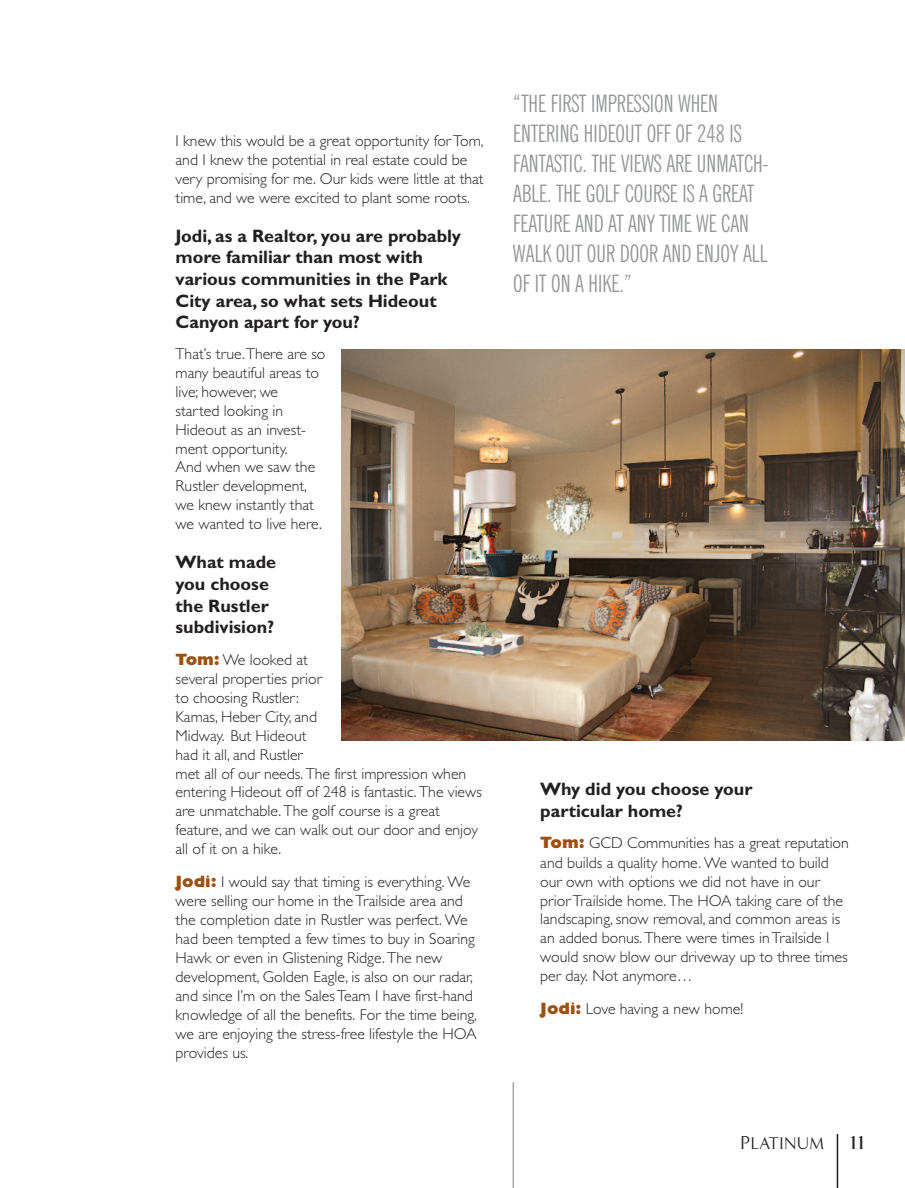
<style>
.page{position:relative;width:905px;height:1188px;background:#fff}
.page>*{position:absolute;margin:0;border:0;box-sizing:border-box;transform-origin:0 0}
.t1{font:extra-condensed 24px/30px "News Gothic BT";letter-spacing:.005em;color:#939598}
.t2{font:21.75px "Aperto";letter-spacing:.045em;color:#231f20}
.t3{font:700 18px/21.6px "Gill Sans";color:#231f20}
.t4{font:300 15.75px/18.9px "Gill Sans";color:#231f20}
.s1{font-weight:800;font-size:16.5px;color:#9d5010}
.s2{font-size:24px}
.s3{font-weight:700;font-size:24px}
</style>
<div class="page">
<hr style="left:512px;top:1082px;width:2px;height:106px;background:#a8a9ad">
<img style="left:341px;top:349px;width:563px;height:392px">
<hr style="left:836px;top:1134px;width:2px;height:54px;background:#231f20">
<p class="t4" style="left:175px;top:131px;width:309px">I knew this would be a great opportunity forTom, and I knew the potential in real estate could be very promising for me. Our kids were little at that time, and we were excited to plant some roots.</p>
<p class="t3" style="left:176px;top:227px;width:287px">Jodi, as a Realtor, you are probably more familiar than most with various communities in the Park<br>City area, so what sets Hideout<br>Canyon apart for you?</p>
<p class="t4" style="left:176px;top:344px;width:151px">That’s true.There are so many beautiful areas to live; however, we started looking in<br>Hideout as an invest&shy;ment opportunity.<br>And when we saw the<br>Rustler development, we knew instantly that we wanted to live here.</p>
<p class="t3" style="left:175px;top:553px;width:102px">What made you choose the Rustler subdivision?</p>
<p class="t4" style="left:175px;top:650px;width:308px"><span class="s1">Tom:</span> We looked at<br>several properties prior<br>to choosing Rustler:<br>Kamas, Heber City, and<br>Midway. But Hideout<br>had it all, and Rustler<br>met all of our needs. The first impression when entering Hideout off of 248 is fantastic. The views are unmatchable. The golf course is a great feature, and we can walk out our door and enjoy all of it on a hike.</p>
<p class="t4" style="left:175px;top:872px;width:303px"><span class="s1">Jodi:</span> I would say that timing is everything. We were selling our home in theTrailside area and the completion date in Rustler was perfect. We had been tempted a few times to buy in Soaring Hawk or even in Glistening Ridge. The new development, Golden Eagle, is also on our radar, and since I’m on the SalesTeam I have first-hand knowledge of all the benefits. For the time being, we are enjoying the stress-free lifestyle the HOA provides us.</p>
<h1 class="t1" style="left:513px;top:90px;width:256px">“THE FIRST IMPRESSION WHEN<br>ENTERING HIDEOUT OFF OF 248 IS<br>FANTASTIC. THE VIEWS ARE UNMATCH-<br>ABLE. THE GOLF COURSE IS A GREAT<br>FEATURE AND AT ANY TIME WE CAN<br>WALK OUT OUR DOOR AND ENJOY ALL<br>OF IT ON A HIKE.”</h1>
<p class="t3" style="left:540px;top:780px;width:214px">Why did you choose your particular home?</p>
<p class="t4" style="left:540px;top:833px;width:310px"><span class="s1">Tom:</span> GCD Communities has a great reputation and builds a quality home. We wanted to build our own with options we did not have in our priorTrailside home. The HOA taking care of the landscaping, snow removal, and common areas is an added bonus. There were times inTrailside I would snow blow our driveway up to three times per day. Not anymore…</p>
<p class="t4" style="left:540px;top:999px;width:204px"><span class="s1">Jodi:</span> Love having a new home!</p>
<h2 class="t2" style="left:740px;top:1129px;width:125px"><span class="s2">P</span>LATINUM <span class="s3">11</span></h2>
</div>
